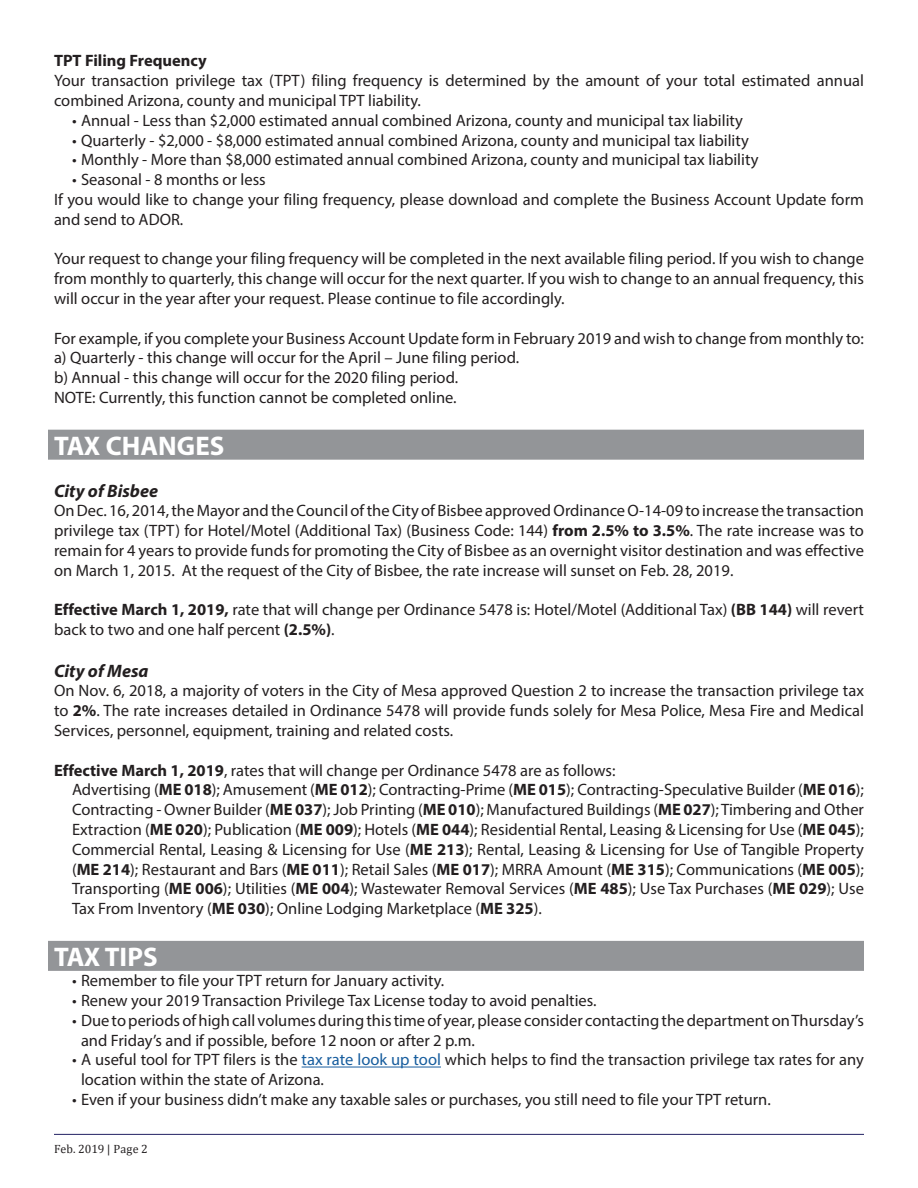
<style>
.page{position:relative;width:918px;height:1188px;background:#fff}
.page>*{position:absolute;margin:0;border:0;box-sizing:border-box;transform-origin:0 0}
.Headers{font:700 27px "Myriad Pro";color:#fff}
.t1{font:italic 700 18px "Myriad Pro";color:#231f20}
.bullets{font:16.5px/19.8px "Myriad Pro";color:#231f20}
.t2{font:700 16.5px "Myriad Pro";color:#231f20}
.t3{font:12px "Cambria";letter-spacing:.005em;color:#231f20}
.s1{font-weight:700}
.s2{color:#175d9e}
</style>
<div class="page">
<hr style="left:54px;top:1134px;width:810px;height:1px;background:#222163">
<div style="left:48px;top:430px;width:816px;height:30px;background:#939598"></div>
<div style="left:48px;top:941px;width:816px;height:30px;background:#939598"></div>
<hr style="left:302px;top:1067px;width:139px;height:1px;background:#175d9e">
<p class="t2" style="left:54px;top:50px;width:154px">TPT Filing Frequency</p>
<p class="bullets" style="left:54px;top:70px;width:811px">Your transaction privilege tax (TPT) filing frequency is determined by the amount of your total estimated annual combined Arizona, county and municipal TPT liability.</p>
<p class="bullets" style="left:72px;top:110px;width:672px">• Annual - Less than $2,000 estimated annual combined Arizona, county and municipal tax liability</p>
<p class="bullets" style="left:72px;top:130px;width:678px">• Quarterly - $2,000 - $8,000 estimated annual combined Arizona, county and municipal tax liability</p>
<p class="bullets" style="left:72px;top:150px;width:688px">• Monthly - More than $8,000 estimated annual combined Arizona, county and municipal tax liability</p>
<p class="bullets" style="left:72px;top:169px;width:195px">• Seasonal - 8 months or less</p>
<p class="bullets" style="left:54px;top:189px;width:811px">If you would like to change your filing frequency, please download and complete the Business Account Update form and send to ADOR.</p>
<p class="bullets" style="left:54px;top:249px;width:812px;text-align:justify">Your request to change your filing frequency will be completed in the next available filing period. If you wish to change from monthly to quarterly, this change will occur for the next quarter. If you wish to change to an annual frequency, this will occur in the year after your request. Please continue to file accordingly.</p>
<p class="bullets" style="left:54px;top:328px;width:811px">For example, if you complete your Business Account Update form in February 2019 and wish to change from monthly to:</p>
<p class="bullets" style="left:54px;top:348px;width:467px">a) Quarterly - this change will occur for the April – June filing period.</p>
<p class="bullets" style="left:54px;top:367px;width:406px">b) Annual - this change will occur for the 2020 filing period.</p>
<p class="bullets" style="left:54px;top:387px;width:404px">NOTE: Currently, this function cannot be completed online.</p>
<p class="Headers" style="left:54px;top:428px;width:172px">TAX CHANGES</p>
<p class="t1" style="left:54px;top:479px;width:106px">City of Bisbee</p>
<p class="bullets" style="left:54px;top:501px;width:812px;text-align:justify">On Dec. 16, 2014, the Mayor and the Council of the City of Bisbee approved Ordinance O-14-09 to increase the transaction privilege tax (TPT) for Hotel/Motel (Additional Tax) (Business Code: 144) <span class="s1">from 2.5% to 3.5%</span>. The rate increase was to remain for 4 years to provide funds for promoting the City of Bisbee as an overnight visitor destination and was effective on March 1, 2015. At the request of the City of Bisbee, the rate increase will sunset on Feb. 28, 2019.</p>
<p class="bullets" style="left:54px;top:600px;width:812px"><span class="s1">Effective March 1, 2019,</span> rate that will change per Ordinance 5478 is: Hotel/Motel (Additional Tax) <span class="s1">(BB 144)</span> will revert back to two and one half percent <span class="s1">(2.5%)</span>.</p>
<p class="t1" style="left:54px;top:659px;width:96px">City of Mesa</p>
<p class="bullets" style="left:54px;top:681px;width:812px;text-align:justify">On Nov. 6, 2018, a majority of voters in the City of Mesa approved Question 2 to increase the transaction privilege tax to <span class="s1">2%</span>. The rate increases detailed in Ordinance 5478 will provide funds solely for Mesa Police, Mesa Fire and Medical Services, personnel, equipment, training and related costs.</p>
<p class="bullets" style="left:54px;top:760px;width:563px"><span class="s1">Effective March 1, 2019</span>, rates that will change per Ordinance 5478 are as follows:</p>
<p class="bullets" style="left:72px;top:780px;width:794px;text-align:justify">Advertising (<span class="s1">ME 018</span>); Amusement (<span class="s1">ME 012</span>); Contracting-Prime (<span class="s1">ME 015</span>); Contracting-Speculative Builder (<span class="s1">ME 016</span>); Contracting - Owner Builder (<span class="s1">ME 037</span>); Job Printing (<span class="s1">ME 010</span>); Manufactured Buildings (<span class="s1">ME 027</span>); Timbering and Other Extraction (<span class="s1">ME 020</span>); Publication (<span class="s1">ME 009</span>); Hotels (<span class="s1">ME 044</span>); Residential Rental, Leasing &amp; Licensing for Use (<span class="s1">ME 045</span>); Commercial Rental, Leasing &amp; Licensing for Use (<span class="s1">ME 213</span>); Rental, Leasing &amp; Licensing for Use of Tangible Property (<span class="s1">ME 214</span>); Restaurant and Bars (<span class="s1">ME 011</span>); Retail Sales (<span class="s1">ME 017</span>); MRRA Amount (<span class="s1">ME 315</span>); Communications (<span class="s1">ME 005</span>); Transporting (<span class="s1">ME 006</span>); Utilities (<span class="s1">ME 004</span>); Wastewater Removal Services (<span class="s1">ME 485</span>); Use Tax Purchases (<span class="s1">ME 029</span>); Use Tax From Inventory (<span class="s1">ME 030</span>); Online Lodging Marketplace (<span class="s1">ME 325</span>).</p>
<p class="Headers" style="left:54px;top:940px;width:105px">TAX TIPS</p>
<p class="bullets" style="left:72px;top:970px;width:374px">• Remember to file your TPT return for January activity.</p>
<p class="bullets" style="left:72px;top:990px;width:526px">• Renew your 2019 Transaction Privilege Tax License today to avoid penalties.</p>
<p class="bullets" style="left:81px;top:1010px;width:784px;text-indent:-9px">• Due to periods of high call volumes during this time of year, please consider contacting the department on Thursday’s and Friday’s and if possible, before 12 noon or after 2 p.m.</p>
<p class="bullets" style="left:81px;top:1050px;width:784px;text-indent:-9px">• A useful tool for TPT filers is the <span class="s2">tax rate look up tool</span> which helps to find the transaction privilege tax rates for any location within the state of Arizona.</p>
<p class="bullets" style="left:72px;top:1089px;width:700px">• Even if your business didn’t make any taxable sales or purchases, you still need to file your TPT return.</p>
<p class="t3" style="left:54px;top:1142px;width:95px">Feb. 2019 | Page 2</p>
</div>
